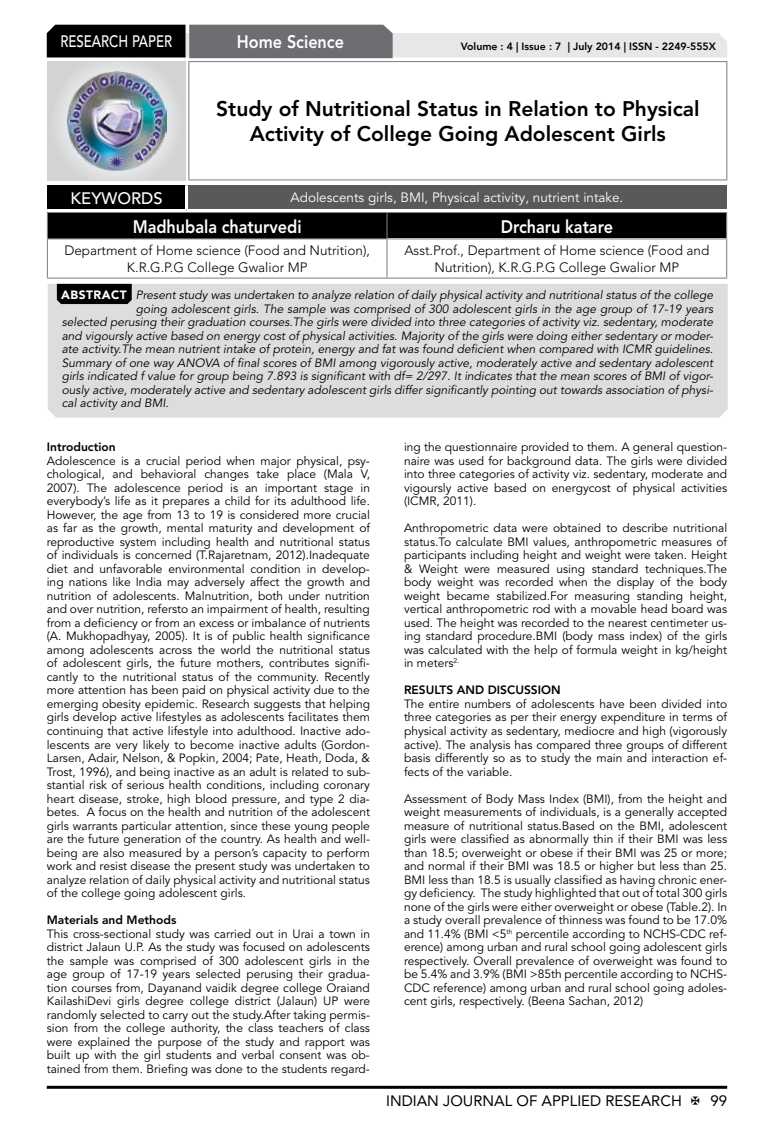
<style>
.page{position:relative;width:774px;height:1136px;background:#fff}
.page>*{position:absolute;margin:0;border:0;box-sizing:border-box;transform-origin:0 0}
.t1{font:800 21px/25.2px "Avenir LT Std";color:#000;text-align:center}
.t2{font:800 18px "Avenir LT Std";color:#fff;scale:.9 1}
.t3{font:500 16.5px "Avenir LT Std";color:#fff;scale:.8 1}
.t4{font:500 16.5px "Avenir LT Std";color:#fff}
.t5{font:15px "Avenir LT Std";color:#000}
.t6{font:300 13.5px/16.2px "Avenir LT Std";color:#000;text-align:center}
.t7{font:13.5px "Avenir LT Std";color:#fff}
.t8{font:12px/13.5px "Avenir LT Std";color:#000;text-align:justify}
.t9{font:italic 12px "Avenir LT Std";color:#000}
.t10{font:800 12px "Avenir LT Std";color:#000}
.t11{font:800 10.5px "Avenir LT Std";color:#000}
.s1{font-weight:900;font-style:normal;color:#fff}
</style>
<div class="page">
<hr style="left:47px;top:1085px;width:680px;height:3px;background:#000">
<div style="left:48px;top:62px;width:137px;height:118px;background:linear-gradient(to right,#d9dadb,#d9dadb)"></div>
<img style="left:68px;top:71px;width:99px;height:100px">
<svg style="left:47px;top:25px;width:680px;height:33px;background:#979899"></svg>
<hr style="left:188px;top:61px;width:539px;height:1px;background:#808285">
<hr style="left:188px;top:62px;width:1px;height:117px;background:#808285">
<hr style="left:726px;top:62px;width:1px;height:117px;background:#808285">
<hr style="left:188px;top:179px;width:539px;height:1px;background:#808285">
<div style="left:47px;top:212px;width:680px;height:26px;background:#000"></div>
<hr style="left:47px;top:238px;width:340px;height:1px;background:#808285">
<hr style="left:47px;top:239px;width:1px;height:38px;background:#808285">
<hr style="left:47px;top:277px;width:340px;height:1px;background:#808285">
<hr style="left:387px;top:238px;width:340px;height:1px;background:#808285">
<hr style="left:386px;top:239px;width:1px;height:38px;background:#808285">
<hr style="left:726px;top:239px;width:1px;height:38px;background:#808285">
<hr style="left:387px;top:277px;width:340px;height:1px;background:#808285">
<div style="left:47px;top:185px;width:139px;height:25px;background:#000"></div>
<div style="left:186px;top:185px;width:541px;height:25px;background:#58595b"></div>
<hr style="left:185px;top:185px;width:3px;height:24px;background:#fff">
<hr style="left:47px;top:209px;width:139px;height:3px;background:#fff">
<hr style="left:186px;top:209px;width:541px;height:3px;background:#fff">
<div style="left:48px;top:284px;width:680px;height:133px;background:#dcddde"></div>
<svg style="left:57px;top:284px;width:75px;height:20px"></svg>
<h3 class="t3" style="left:60px;top:32px;width:139px">RESEARCH PAPER</h3>
<h2 class="t2" style="left:237px;top:31px;width:120px">Home Science</h2>
<p class="t11" style="left:461px;top:41px;width:257px">Volume : 4 | Issue : 7 | July 2014 | ISSN - 2249-555X</p>
<h1 class="t1" style="left:216px;top:96px;width:485px">Study of Nutritional Status in Relation to Physical<br>Activity of College Going Adolescent Girls</h1>
<h3 class="t4" style="left:71px;top:189px;width:94px">KEYWORDS</h3>
<p class="t7" style="left:290px;top:189px;width:334px">Adolescents girls, BMI, Physical activity, nutrient intake.</p>
<h2 class="t2" style="left:133px;top:215px;width:189px">Madhubala chaturvedi</h2>
<h2 class="t2" style="left:501px;top:215px;width:126px">Drcharu katare</h2>
<p class="t6" style="left:64px;top:243px;width:307px">Department of Home science (Food and Nutrition),<br>K.R.G.P.G College Gwalior MP</p>
<p class="t6" style="left:404px;top:243px;width:306px">Asst.Prof., Department of Home science (Food and<br>Nutrition), K.R.G.P.G College Gwalior MP</p>
<p class="t9" style="left:61px;top:288px;width:653px"><span class="s1">ABSTRACT</span> Present study was undertaken to analyze relation of daily physical activity and nutritional status of the college</p>
<p class="t9" style="left:136px;top:302px;width:579px">going adolescent girls. The sample was comprised of 300 adolescent girls in the age group of 17-19 years</p>
<p class="t9" style="left:62px;top:315px;width:653px">selected perusing their graduation courses.The girls were divided into three categories of activity viz. sedentary, moderate</p>
<p class="t9" style="left:62px;top:329px;width:653px">and vigoursly active based on energy cost of physical activities. Majority of the girls were doing either sedentary or moder-</p>
<p class="t9" style="left:62px;top:342px;width:653px">ate activity.The mean nutrient intake of protein, energy and fat was found deficient when compared with ICMR guidelines.</p>
<p class="t9" style="left:62px;top:356px;width:653px">Summary of one way ANOVA of final scores of BMI among vigorously active, moderately active and sedentary adolescent</p>
<p class="t9" style="left:62px;top:369px;width:653px">girls indicated f value for group being 7.893 is significant with df= 2/297. It indicates that the mean scores of BMI of vigor-</p>
<p class="t9" style="left:62px;top:383px;width:653px">ously active, moderately active and sedentary adolescent girls differ significantly pointing out towards association of physi-</p>
<p class="t9" style="left:62px;top:396px;width:109px">cal activity and BMI.</p>
<p class="t10" style="left:47px;top:440px;width:70px">Introduction</p>
<p class="t8" style="left:47px;top:454px;width:325px">Adolescence is a crucial period when major physical, psy&shy;chological, and behavioral changes take place (Mala V, 2007). The adolescence period is an important stage in everybody’s life as it prepares a child for its adulthood life.<br>However, the age from 13 to 19 is considered more crucial as far as the growth, mental maturity and development of reproductive system including health and nutritional status of individuals is concerned (T.Rajaretnam, 2012).Inadequate diet and unfavorable environmental condition in develop&shy;ing nations like India may adversely affect the growth and nutrition of adolescents. Malnutrition, both under nutrition and over nutrition, refersto an impairment of health, resulting from a deficiency or from an excess or imbalance of nutrients (A. Mukhopadhyay, 2005). It is of public health significance among adolescents across the world the nutritional status of adolescent girls, the future mothers, contributes signifi&shy;cantly to the nutritional status of the community. Recently more attention has been paid on physical activity due to the emerging obesity epidemic. Research suggests that helping girls develop active lifestyles as adolescents facilitates them continuing that active lifestyle into adulthood. Inactive ado&shy;lescents are very likely to become inactive adults (Gordon-Larsen, Adair, Nelson, &amp; Popkin, 2004; Pate, Heath, Doda, &amp; Trost, 1996), and being inactive as an adult is related to sub&shy;stantial risk of serious health conditions, including coronary heart disease, stroke, high blood pressure, and type 2 dia&shy;betes. A focus on the health and nutrition of the adolescent girls warrants particular attention, since these young people are the future generation of the country. As health and well&shy;being are also measured by a person’s capacity to perform work and resist disease the present study was undertaken to analyze relation of daily physical activity and nutritional status of the college going adolescent girls.</p>
<p class="t10" style="left:47px;top:912px;width:131px">Materials and Methods</p>
<p class="t8" style="left:47px;top:926px;width:325px">This cross-sectional study was carried out in Urai a town in district Jalaun U.P. As the study was focused on adolescents the sample was comprised of 300 adolescent girls in the age group of 17-19 years selected perusing their gradua&shy;tion courses from, Dayanand vaidik degree college Oraiand KailashiDevi girls degree college district (Jalaun) UP were randomly selected to carry out the study.After taking permis&shy;sion from the college authority, the class teachers of class were explained the purpose of the study and rapport was built up with the girl students and verbal consent was ob&shy;tained from them. Briefing was done to the students regard-</p>
<p class="t8" style="left:404px;top:440px;width:325px">ing the questionnaire provided to them. A general question&shy;naire was used for background data. The girls were divided into three categories of activity viz. sedentary, moderate and vigoursly active based on energycost of physical activities (ICMR, 2011).</p>
<p class="t8" style="left:404px;top:521px;width:325px">Anthropometric data were obtained to describe nutritional status.To calculate BMI values, anthropometric measures of participants including height and weight were taken. Height &amp; Weight were measured using standard techniques.The body weight was recorded when the display of the body weight became stabilized.For measuring standing height, vertical anthropometric rod with a movable head board was used. The height was recorded to the nearest centimeter us&shy;ing standard procedure.BMI (body mass index) of the girls was calculated with the help of formula weight in kg/height in meters<sup>2.</sup></p>
<p class="t10" style="left:404px;top:683px;width:158px">RESULTS AND DISCUSSION</p>
<p class="t8" style="left:404px;top:697px;width:325px">The entire numbers of adolescents have been divided into three categories as per their energy expenditure in terms of physical activity as sedentary, mediocre and high (vigorously active). The analysis has compared three groups of different basis differently so as to study the main and interaction ef&shy;fects of the variable.</p>
<p class="t8" style="left:404px;top:791px;width:325px">Assessment of Body Mass Index (BMI), from the height and weight measurements of individuals, is a generally accepted measure of nutritional status.Based on the BMI, adolescent girls were classified as abnormally thin if their BMI was less than 18.5; overweight or obese if their BMI was 25 or more; and normal if their BMI was 18.5 or higher but less than 25.<br>BMI less than 18.5 is usually classified as having chronic ener&shy;gy deficiency. The study highlighted that out of total 300 girls none of the girls were either overweight or obese (Table.2). In a study overall prevalence of thinness was found to be 17.0% and 11.4% (BMI &lt;5<sup>th</sup> percentile according to NCHS-CDC ref&shy;erence) among urban and rural school going adolescent girls respectively. Overall prevalence of overweight was found to be 5.4% and 3.9% (BMI &gt;85th percentile according to NCHS-CDC reference) among urban and rural school going adoles&shy;cent girls, respectively. (Beena Sachan, 2012)</p>
<p class="t5" style="left:386px;top:1091px;width:297px">INDIAN JOURNAL OF APPLIED RESEARCH</p>
<p class="t5" style="left:710px;top:1091px;width:18px">99</p>
</div>
